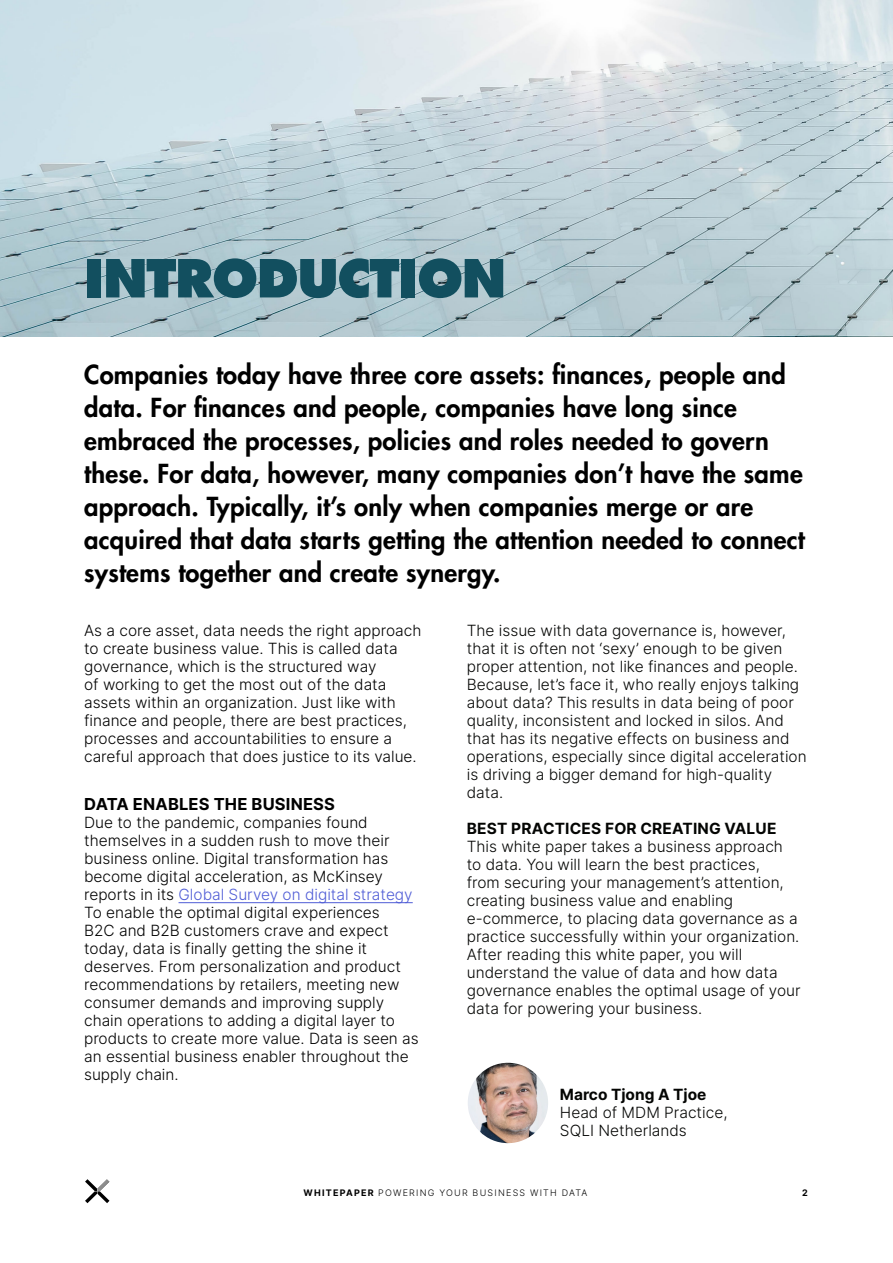
<style>
.page{position:relative;width:893px;height:1263px;background:#fff}
.page>*{position:absolute;margin:0;border:0;box-sizing:border-box;transform-origin:0 0}
.Chapter_title{font:800 51px "Futura Std";letter-spacing:-.03em;color:#124f5f}
.Chapter_introduction{font:800 25.5px/33px "Futura Std";letter-spacing:.01em;color:#000}
.t1{font:700 16.5px "Inter";letter-spacing:.01em;color:#000}
.t2{font:300 15.45px/18px "Inter";color:#000}
.t3{font:300 15.45px/18px "Inter";color:#040503}
.t4{font:700 15.45px "Inter";letter-spacing:.01em;color:#040503}
.t5{font:300 9px "Inter";letter-spacing:.135em;color:#000}
.t6{font:700 9px "Inter";color:#000}
.s1{color:#4f5cd6}
.s2{font-weight:700}
</style>
<div class="page">
<img style="left:0;top:0;width:893px;height:336px">
<hr style="left:179px;top:902px;width:234px;height:1px;background:#4f5cd6">
<img style="left:468px;top:1063px;width:80px;height:80px;border-radius:40px">
<svg style="left:85px;top:1179px;width:24px;height:24px"></svg>
<p class="Chapter_title" style="left:84px;top:246px;width:424px">INTRODUCTION</p>
<p class="Chapter_introduction" style="left:84px;top:358px;width:722px">Companies today have three core assets: finances, people and data. For finances and people, companies have long since embraced the processes, policies and roles needed to govern these. For data, however, many companies don’t have the same approach. Typically, it’s only when companies merge or are acquired that data starts getting the attention needed to connect systems together and create synergy.</p>
<p class="t2" style="left:84px;top:621px;width:339px">As a core asset, data needs the right approach to create business value. This is called data governance, which is the structured way<br>of working to get the most out of the data assets within an organization. Just like with finance and people, there are best practices, processes and accountabilities to ensure a careful approach that does justice to its value.</p>
<p class="t1" style="left:84px;top:792px;width:252px">DATA ENABLES THE BUSINESS</p>
<p class="t2" style="left:84px;top:813px;width:330px">Due to the pandemic, companies found themselves in a sudden rush to move their business online. Digital transformation has become digital acceleration, as McKinsey reports in its <span class="s1">Global Survey on digital strategy</span></p>
<p class="t2" style="left:84px;top:903px;width:336px">To enable the optimal digital experiences<br>B2C and B2B customers crave and expect today, data is finally getting the shine it deserves. From personalization and product recommendations by retailers, meeting new consumer demands and improving supply chain operations to adding a digital layer to products to create more value. Data is seen as an essential business enabler throughout the supply chain.</p>
<p class="t3" style="left:467px;top:621px;width:341px">The issue with data governance is, however, that it is often not ‘sexy’ enough to be given proper attention, not like finances and people.<br>Because, let’s face it, who really enjoys talking about data? This results in data being of poor quality, inconsistent and locked in silos. And that has its negative effects on business and operations, especially since digital acceleration is driving a bigger demand for high-quality data.</p>
<p class="t4" style="left:467px;top:817px;width:311px">BEST PRACTICES FOR CREATING VALUE</p>
<p class="t3" style="left:467px;top:837px;width:335px">This white paper takes a business approach to data. You will learn the best practices,<br>from securing your management’s attention, creating business value and enabling e-commerce, to placing data governance as a practice successfully within your organization.<br>After reading this white paper, you will understand the value of data and how data governance enables the optimal usage of your data for powering your business.</p>
<p class="t4" style="left:560px;top:1083px;width:148px">Marco Tjong A Tjoe</p>
<p class="t3" style="left:560px;top:1103px;width:169px">Head of MDM Practice,<br>SQLI Netherlands</p>
<p class="t5" style="left:304px;top:1186px;width:285px"><span class="s2">WHITEPAPER</span> POWERING YOUR BUSINESS WITH DATA</p>
<p class="t6" style="left:802px;top:1186px;width:7px">2</p>
</div>
